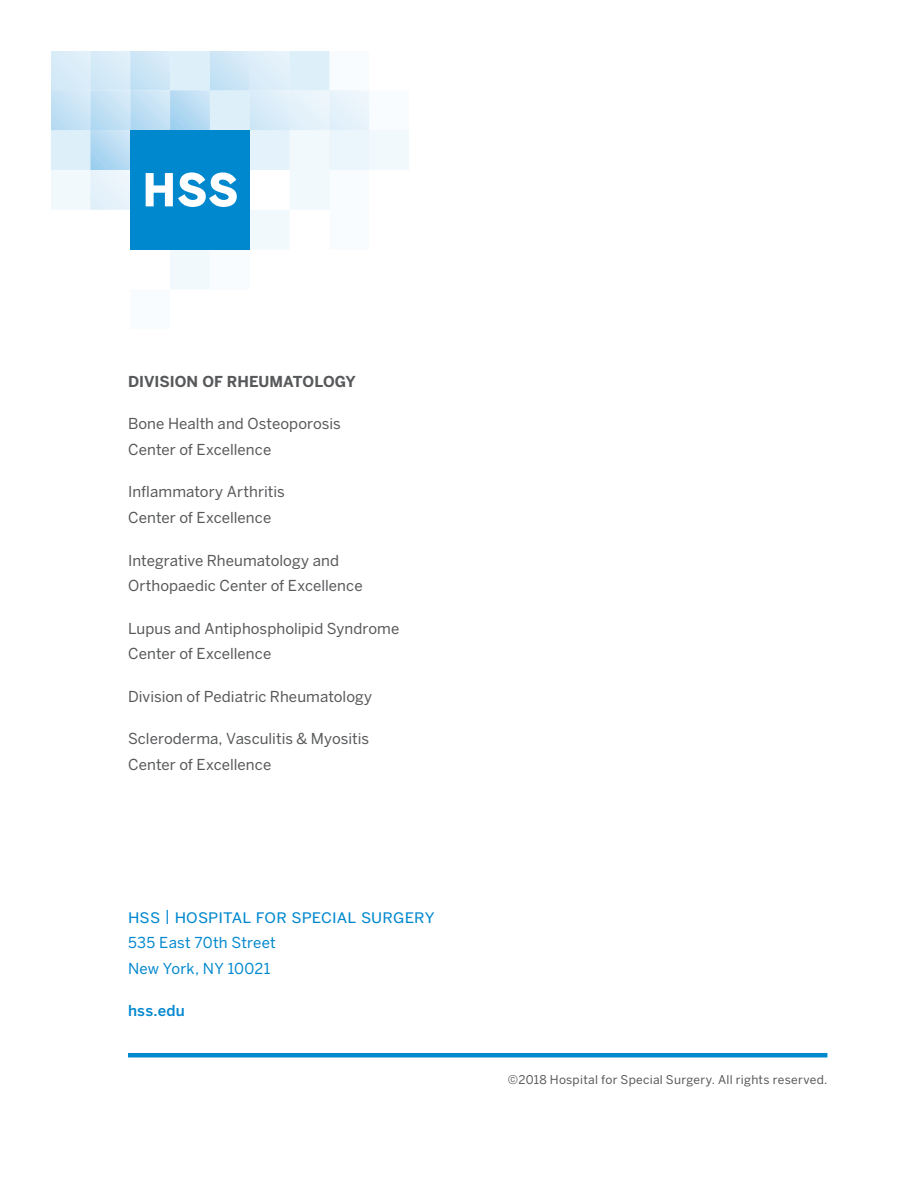
<style>
.page{position:relative;width:918px;height:1188px;background:#fff}
.page>*{position:absolute;margin:0;border:0;box-sizing:border-box;transform-origin:0 0}
.t1{font:18px "Benton Sans";letter-spacing:.005em;color:#0088ce}
.t2{font:15px "Benton Sans";letter-spacing:.005em;color:#57585a}
.t3{font:15px "Benton Sans";letter-spacing:.02em;color:#0088ce}
.t4{font:700 15px "Benton Sans";color:#57585a}
.t5{font:500 15px "Benton Sans";letter-spacing:.015em;color:#0088ce}
.t6{font:12px "Benton Sans";letter-spacing:.02em;color:#57585a}
.s1{font-size:15px}
</style>
<div class="page">
<hr style="left:128px;top:1053px;width:699px;height:4px;background:#0088ce">
<svg style="left:51px;top:51px;width:358px;height:238px"></svg>
<p class="t4" style="left:128px;top:372px;width:229px">DIVISION OF RHEUMATOLOGY</p>
<p class="t2" style="left:128px;top:415px;width:214px">Bone Health and Osteoporosis</p>
<p class="t2" style="left:128px;top:440px;width:145px">Center of Excellence</p>
<p class="t2" style="left:128px;top:483px;width:158px">Inflammatory Arthritis</p>
<p class="t2" style="left:128px;top:509px;width:145px">Center of Excellence</p>
<p class="t2" style="left:128px;top:551px;width:212px">Integrative Rheumatology and</p>
<p class="t2" style="left:128px;top:577px;width:236px">Orthopaedic Center of Excellence</p>
<p class="t2" style="left:128px;top:619px;width:273px">Lupus and Antiphospholipid Syndrome</p>
<p class="t2" style="left:128px;top:645px;width:145px">Center of Excellence</p>
<p class="t2" style="left:128px;top:687px;width:246px">Division of Pediatric Rheumatology</p>
<p class="t2" style="left:128px;top:730px;width:243px">Scleroderma, Vasculitis &amp; Myositis</p>
<p class="t2" style="left:128px;top:755px;width:145px">Center of Excellence</p>
<p class="t1" style="left:128px;top:905px;width:308px">hss <span class="s1">|</span> hospital for special surgery</p>
<p class="t3" style="left:128px;top:934px;width:149px">535 East 70th Street</p>
<p class="t3" style="left:128px;top:959px;width:144px">New York, NY 10021</p>
<p class="t5" style="left:128px;top:1002px;width:58px">hss.edu</p>
<p class="t6" style="left:508px;top:1073px;width:321px">©2018 Hospital for Special Surgery. All rights reserved.</p>
</div>
